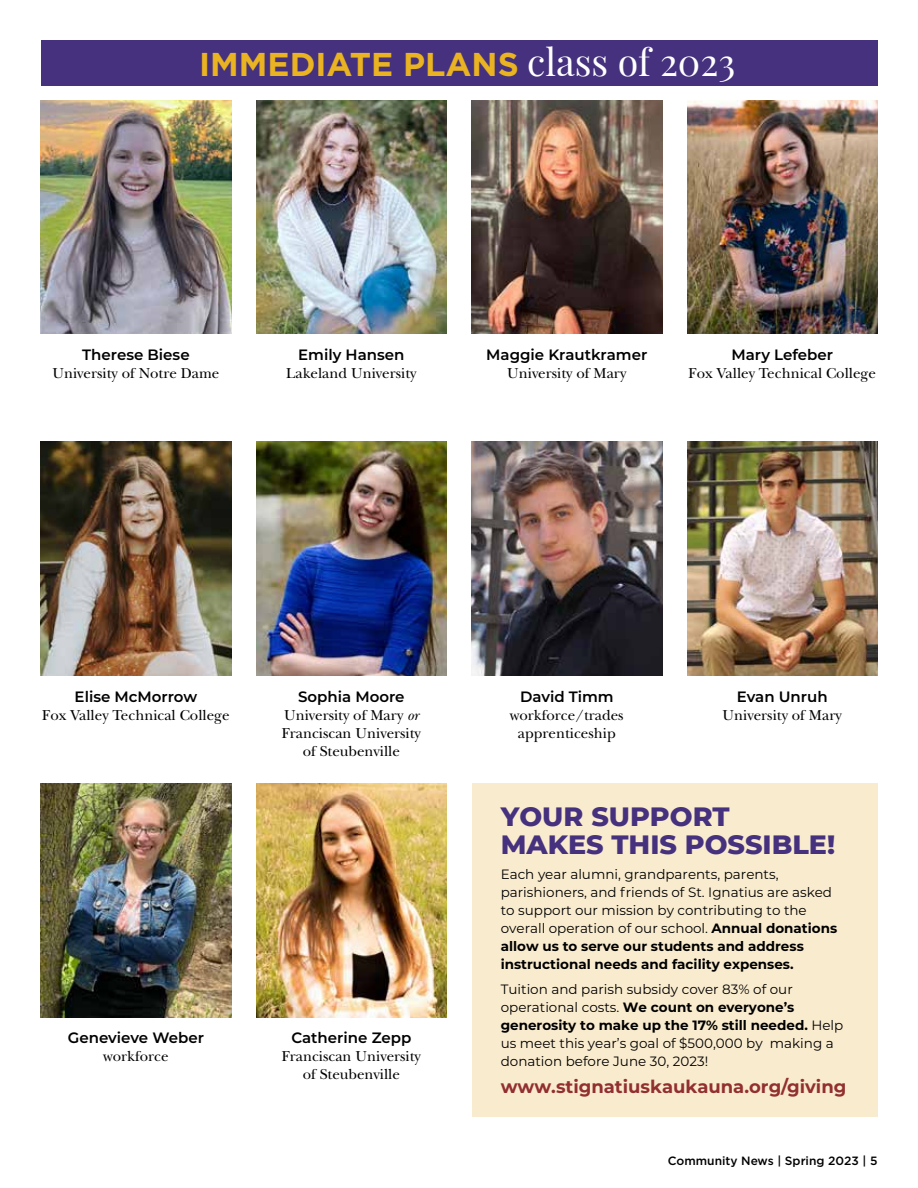
<style>
.page{position:relative;width:918px;height:1188px;background:#fff}
.page>*{position:absolute;margin:0;border:0;box-sizing:border-box;transform-origin:0 0}
.t1{font:700 33px "Gotham";color:#e9b321}
.t2{font:800 27px/28.5px "Montserrat";color:#45317e}
.t3{font:700 18px "Montserrat";color:#922f30}
.t4{font:15px/18px "New Baskerville";color:#000;text-align:center}
.t5{font:600 15px "Montserrat";color:#000}
.t6{font:13.5px/18px "Montserrat";color:#000}
.t7{font:500 12px "Gotham";color:#000}
.s1{font-family:"Playfair Display";font-weight:400;font-size:37.5px;color:#fff}
.s2{font-style:italic}
.s3{font-weight:700}
</style>
<div class="page">
<div style="left:472px;top:784px;width:406px;height:333px;background:#f9ebce"></div>
<div style="left:41px;top:40px;width:837px;height:46px;background:#45317e"></div>
<img style="left:41px;top:100px;width:190px;height:234px">
<img style="left:41px;top:442px;width:190px;height:234px">
<img style="left:41px;top:784px;width:190px;height:234px">
<img style="left:256px;top:100px;width:191px;height:234px">
<img style="left:256px;top:442px;width:191px;height:234px">
<img style="left:256px;top:784px;width:191px;height:234px">
<img style="left:472px;top:100px;width:190px;height:234px">
<img style="left:472px;top:442px;width:190px;height:234px">
<img style="left:687px;top:100px;width:191px;height:234px">
<img style="left:687px;top:442px;width:191px;height:234px">
<h1 class="t1" style="left:199px;top:45px;width:538px">IMMEDIATE PLANS <span class="s1">class of 2023</span></h1>
<p class="t5" style="left:82px;top:344px;width:109px">Therese Biese</p>
<p class="t4" style="left:52px;top:364px;width:169px">University of Notre Dame</p>
<p class="t5" style="left:298px;top:344px;width:108px">Emily Hansen</p>
<p class="t4" style="left:286px;top:364px;width:132px">Lakeland University</p>
<p class="t5" style="left:486px;top:344px;width:163px">Maggie Krautkramer</p>
<p class="t4" style="left:507px;top:364px;width:121px">University of Mary</p>
<p class="t5" style="left:731px;top:344px;width:103px">Mary Lefeber</p>
<p class="t4" style="left:689px;top:364px;width:189px">Fox Valley Technical College</p>
<p class="t5" style="left:75px;top:686px;width:124px">Elise McMorrow</p>
<p class="t4" style="left:42px;top:706px;width:189px">Fox Valley Technical College</p>
<p class="t5" style="left:298px;top:686px;width:108px">Sophia Moore</p>
<p class="t4" style="left:282px;top:706px;width:141px">University of Mary <span class="s2">or<br></span>Franciscan University of Steubenville</p>
<p class="t5" style="left:68px;top:1027px;width:138px">Genevieve Weber</p>
<p class="t4" style="left:103px;top:1047px;width:67px">workforce</p>
<p class="t5" style="left:291px;top:1027px;width:122px">Catherine Zepp</p>
<p class="t4" style="left:282px;top:1047px;width:141px">Franciscan University of Steubenville</p>
<p class="t5" style="left:520px;top:686px;width:95px">David Timm</p>
<p class="t4" style="left:510px;top:706px;width:115px">workforce/trades apprenticeship</p>
<p class="t5" style="left:737px;top:686px;width:92px">Evan Unruh</p>
<p class="t4" style="left:723px;top:706px;width:121px">University of Mary</p>
<h2 class="t2" style="left:501px;top:801px;width:336px">YOUR SUPPORT<br>MAKES THIS POSSIBLE!</h2>
<p class="t6" style="left:501px;top:865px;width:338px">Each year alumni, grandparents, parents, parishioners, and friends of St. Ignatius are asked to support our mission by contributing to the overall operation of our school. <span class="s3">Annual donations allow us to serve our students and address instructional needs and facility expenses.</span></p>
<p class="t6" style="left:501px;top:980px;width:344px">Tuition and parish subsidy cover 83% of our operational costs. <span class="s3">We count on everyone’s generosity to make up the 17% still needed.</span> Help us meet this year’s goal of $500,000 by making a donation before June 30, 2023!</p>
<h3 class="t3" style="left:501px;top:1074px;width:347px">www.stignatiuskaukauna.org/giving</h3>
<p class="t7" style="left:668px;top:1153px;width:211px">Community News | Spring 2023 | 5</p>
</div>
